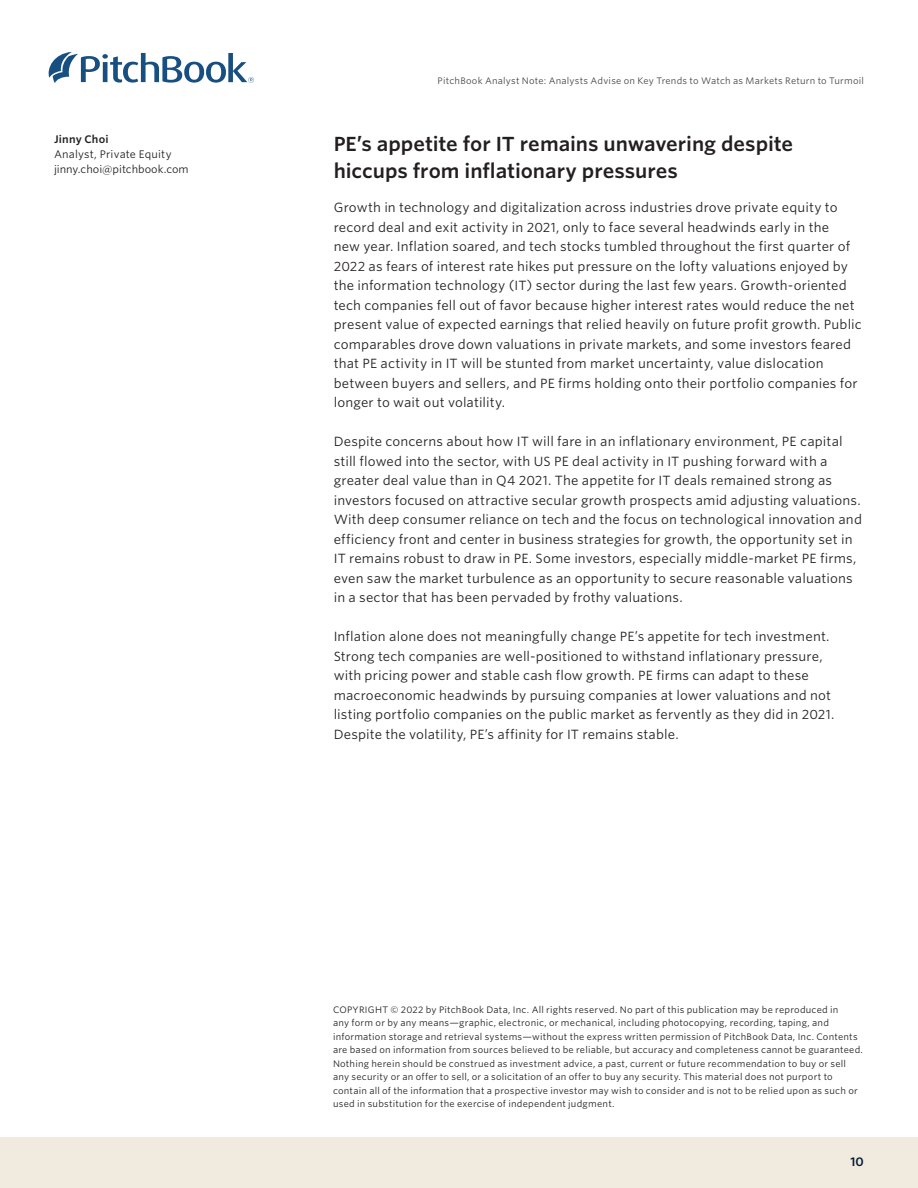
<style>
.page{position:relative;width:918px;height:1188px;background:#fff}
.page>*{position:absolute;margin:0;border:0;box-sizing:border-box;transform-origin:0 0}
.AN_Section_title{font:600 19.5px/27px "Whitney S Sm";letter-spacing:-.005em;color:#231f20}
.AN_Body_copy{font:12.75px/19.5px "Whitney S Sm";letter-spacing:.01em;color:#231f20}
.t1{font:600 12px "Whitney S Sm";color:#051c38}
.t2{font:10.5px/15px "Whitney S Sm";letter-spacing:.005em;color:#231f20}
.t3{font:9px/13.5px "Whitney S Sm";letter-spacing:.025em;color:#231f20}
.t4{font:9px "Whitney S Sm";letter-spacing:.02em;color:#484643}
.s1{font-weight:600}
</style>
<div class="page">
<svg style="left:49px;top:52px;width:205px;height:31px"></svg>
<div style="left:0;top:1137px;width:918px;height:51px;background:#f0ebde"></div>
<p class="t2" style="left:54px;top:132px;width:119px"><span class="s1">Jinny Choi<br></span>Analyst, Private Equity</p>
<p class="t2" style="left:54px;top:162px;width:136px">jinny.choi@pitchbook.com</p>
<p class="t4" style="left:438px;top:75px;width:428px">PitchBook Analyst Note: Analysts Advise on Key Trends to Watch as Markets Return to Turmoil</p>
<p class="AN_Section_title" style="left:334px;top:130px;width:461px">PE’s appetite for IT remains unwavering despite hiccups from inflationary pressures</p>
<p class="AN_Body_copy" style="left:334px;top:197px;width:530px">Growth in technology and digitalization across industries drove private equity to record deal and exit activity in 2021, only to face several headwinds early in the<br>new year. Inflation soared, and tech stocks tumbled throughout the first quarter of 2022 as fears of interest rate hikes put pressure on the lofty valuations enjoyed by the information technology (IT) sector during the last few years. Growth-oriented tech companies fell out of favor because higher interest rates would reduce the net present value of expected earnings that relied heavily on future profit growth. Public comparables drove down valuations in private markets, and some investors feared that PE activity in IT will be stunted from market uncertainty, value dislocation between buyers and sellers, and PE firms holding onto their portfolio companies for longer to wait out volatility.</p>
<p class="AN_Body_copy" style="left:334px;top:431px;width:530px">Despite concerns about how IT will fare in an inflationary environment, PE capital still flowed into the sector, with US PE deal activity in IT pushing forward with a greater deal value than in Q4 2021. The appetite for IT deals remained strong as investors focused on attractive secular growth prospects amid adjusting valuations.<br>With deep consumer reliance on tech and the focus on technological innovation and efficiency front and center in business strategies for growth, the opportunity set in IT remains robust to draw in PE. Some investors, especially middle-market PE firms, even saw the market turbulence as an opportunity to secure reasonable valuations in a sector that has been pervaded by frothy valuations.</p>
<p class="AN_Body_copy" style="left:334px;top:626px;width:502px">Inflation alone does not meaningfully change PE’s appetite for tech investment.<br>Strong tech companies are well-positioned to withstand inflationary pressure, with pricing power and stable cash flow growth. PE firms can adapt to these macroeconomic headwinds by pursuing companies at lower valuations and not listing portfolio companies on the public market as fervently as they did in 2021.<br>Despite the volatility, PE’s affinity for IT remains stable.</p>
<p class="t3" style="left:333px;top:1002px;width:531px">COPYRIGHT © 2022 by PitchBook Data, Inc. All rights reserved. No part of this publication may be reproduced in<br>any form or by any means—graphic, electronic, or mechanical, including photocopying, recording, taping, and information storage and retrieval systems—without the express written permission of PitchBook Data, Inc. Contents are based on information from sources believed to be reliable, but accuracy and completeness cannot be guaranteed.<br>Nothing herein should be construed as investment advice, a past, current or future recommendation to buy or sell any security or an offer to sell, or a solicitation of an offer to buy any security. This material does not purport to contain all of the information that a prospective investor may wish to consider and is not to be relied upon as such or used in substitution for the exercise of independent judgment.</p>
<p class="t1" style="left:851px;top:1153px;width:15px">10</p>
</div>
